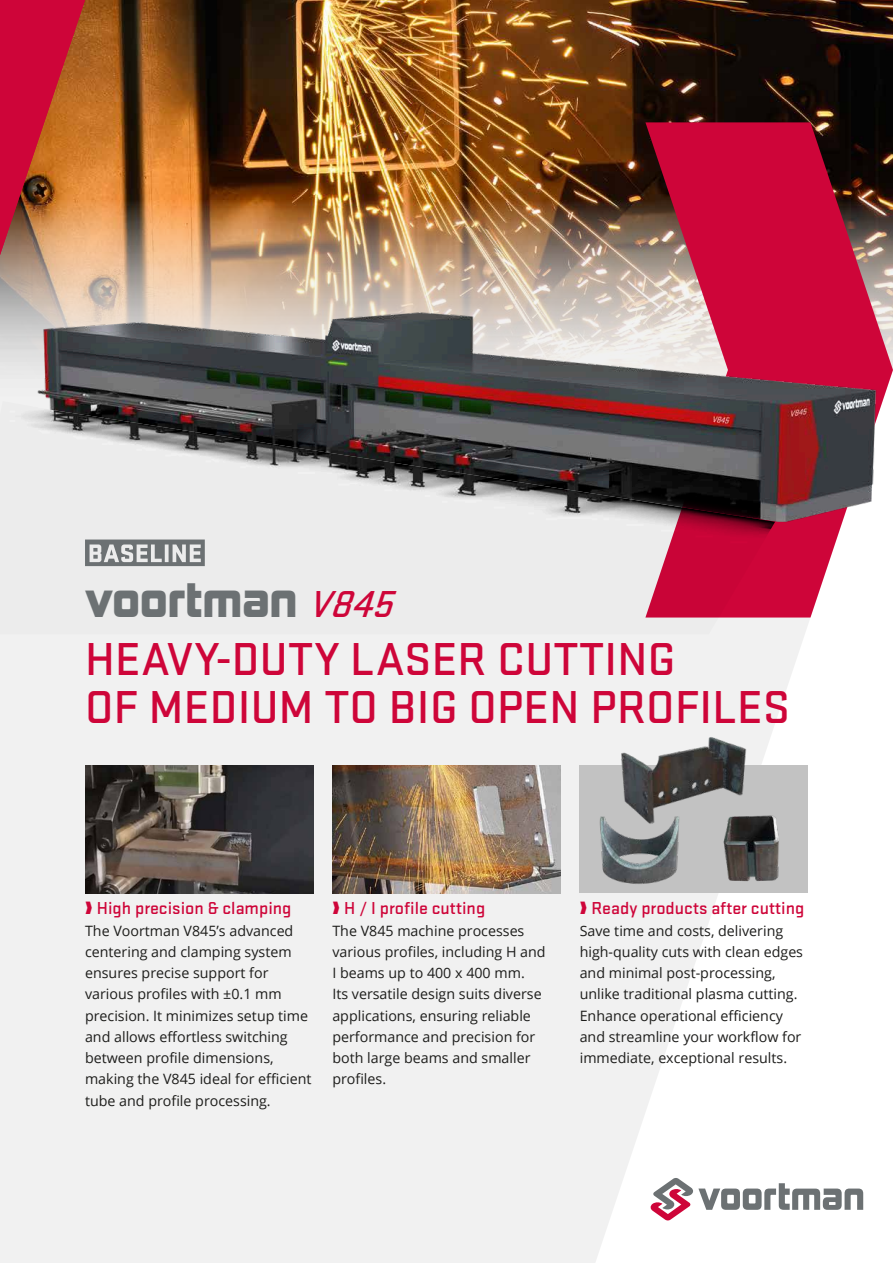
<style>
.page{position:relative;width:893px;height:1263px;background:#fff}
.page>*{position:absolute;margin:0;border:0;box-sizing:border-box;transform-origin:0 0}
.t1{font:500 48px/48px "Stratum 1";letter-spacing:.005em;color:#ce0539}
.t2{font:45px "Kimberley Bl";letter-spacing:.005em;color:#6c7173}
.t3{font:500 18px "Stratum 1";color:#ce0539}
.t4{font:14.25px/21.3px "Open Sans";color:#1d1d1b}
.s1{font-family:"Stratum 1";font-weight:500;font-style:italic;font-size:39px;color:#ce0539}
</style>
<div class="page">
<div style="left:0;top:162px;width:893px;height:1101px;background:#f1f1f1"></div>
<img style="left:85px;top:0;width:808px;height:216px">
<svg style="left:596px;top:617px;width:297px;height:646px;fill:#fff"></svg>
<svg style="left:651px;top:1178px;width:212px;height:42px"></svg>
<svg style="left:645px;top:122px;width:248px;height:495px;fill:#ce0539"></svg>
<svg style="left:0;top:0;width:85px;height:216px;background:#c42f30"></svg>
<img style="left:85px;top:765px;width:228px;height:128px">
<div style="left:580px;top:765px;width:228px;height:128px;background:#c2c2c2"></div>
<img style="left:332px;top:765px;width:229px;height:128px">
<img style="left:614px;top:722px;width:143px;height:76px">
<img style="left:579px;top:798px;width:110px;height:90px">
<img style="left:693px;top:796px;width:119px;height:89px">
<img style="left:0;top:216px;width:893px;height:318px">
<img style="left:0;top:401px;width:775px;height:233px">
<svg style="left:85px;top:539px;width:120px;height:27px"></svg>
<h2 class="t2" style="left:85px;top:572px;width:324px">voortman <span class="s1">V845</span></h2>
<h1 class="t1" style="left:85px;top:633px;width:706px">HEAVY-DUTY LASER CUTTING<br>OF MEDIUM TO BIG OPEN PROFILES</h1>
<p class="t3" style="left:97px;top:896px;width:196px">High precision &amp; clamping</p>
<p class="t4" style="left:85px;top:919px;width:228px">The Voortman V845’s advanced centering and clamping system ensures precise support for various profiles with ±0.1 mm precision. It minimizes setup time and allows effortless switching between profile dimensions, making the V845 ideal for efficient tube and profile processing.</p>
<p class="t3" style="left:344px;top:896px;width:142px">H / I profile cutting</p>
<p class="t4" style="left:332px;top:919px;width:215px">The V845 machine processes various profiles, including H and<br>I beams up to 400 x 400 mm.<br>Its versatile design suits diverse applications, ensuring reliable performance and precision for both large beams and smaller profiles.</p>
<p class="t3" style="left:592px;top:896px;width:214px">Ready products after cutting</p>
<p class="t4" style="left:580px;top:919px;width:225px">Save time and costs, delivering high-quality cuts with clean edges and minimal post-processing, unlike traditional plasma cutting.<br>Enhance operational efficiency and streamline your workflow for immediate, exceptional results.</p>
</div>
